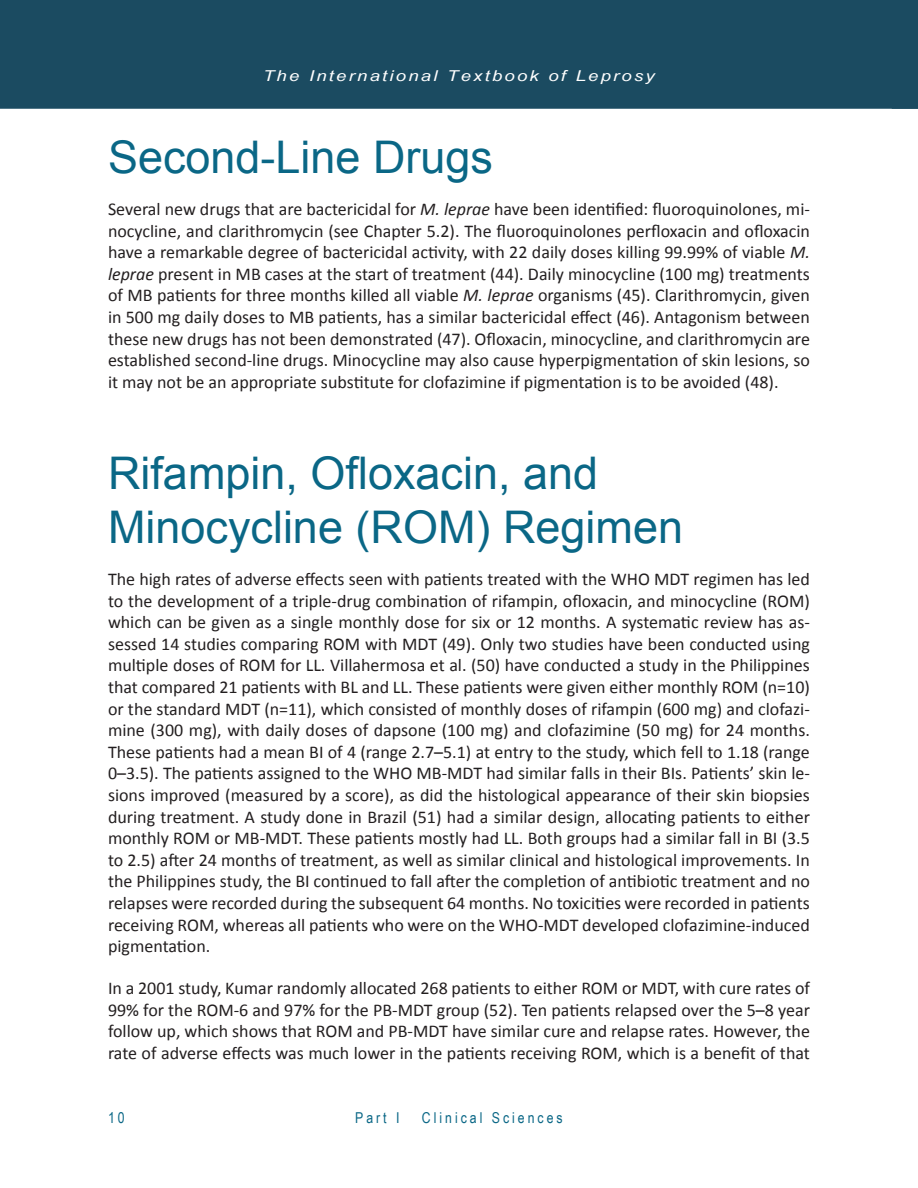
<style>
.page{position:relative;width:918px;height:1188px;background:#fff}
.page>*{position:absolute;margin:0;border:0;box-sizing:border-box;transform-origin:0 0}
.Heading_1{font:45px/54px "Arial";color:#0a6786}
.Body_Text{font:18px/21.6px "Calibri";color:#231f20;text-align:justify}
.t1{font:italic 15px "Arial Narrow";letter-spacing:.1em;color:#fff;scale:1.5 1}
.t2{font:15px "Arial Narrow";letter-spacing:.2em;color:#0a6786}
.s1{font-style:italic}
</style>
<div class="page">
<div style="left:0;top:0;width:892px;height:109px;background:#1b4b61"></div>
<div style="left:892px;top:0;width:26px;height:109px;background:#1b4b61"></div>
<p class="t1" style="left:263px;top:65px;width:263px">The International Textbook of Leprosy</p>
<p class="Heading_1" style="left:108px;top:131px;width:387px">Second-Line Drugs</p>
<p class="Body_Text" style="left:108px;top:197px;width:704px">Several new drugs that are bactericidal for <span class="s1">M. leprae</span> have been identified: fluoroquinolones, mi&shy;nocycline, and clarithromycin (see Chapter 5.2). The fluoroquinolones perfloxacin and ofloxacin have a remarkable degree of bactericidal activity, with 22 daily doses killing 99.99% of viable <span class="s1">M. leprae</span> present in MB cases at the start of treatment (44). Daily minocycline (100 mg) treatments of MB patients for three months killed all viable <span class="s1">M. leprae</span> organisms (45). Clarithromycin, given in 500 mg daily doses to MB patients, has a similar bactericidal effect (46). Antagonism between these new drugs has not been demonstrated (47). Ofloxacin, minocycline, and clarithromycin are established second-line drugs. Minocycline may also cause hyperpigmentation of skin lesions, so it may not be an appropriate substitute for clofazimine if pigmentation is to be avoided (48).</p>
<p class="Heading_1" style="left:108px;top:447px;width:577px">Rifampin, Ofloxacin, and<br>Minocycline (ROM) Regimen</p>
<p class="Body_Text" style="left:108px;top:567px;width:704px">The high rates of adverse effects seen with patients treated with the WHO MDT regimen has led to the development of a triple-drug combination of rifampin, ofloxacin, and minocycline (ROM) which can be given as a single monthly dose for six or 12 months. A systematic review has as&shy;sessed 14 studies comparing ROM with MDT (49). Only two studies have been conducted using multiple doses of ROM for LL. Villahermosa et al. (50) have conducted a study in the Philippines that compared 21 patients with BL and LL. These patients were given either monthly ROM (n=10) or the standard MDT (n=11), which consisted of monthly doses of rifampin (600 mg) and clofazi&shy;mine (300 mg), with daily doses of dapsone (100 mg) and clofazimine (50 mg) for 24 months.<br>These patients had a mean BI of 4 (range 2.7–5.1) at entry to the study, which fell to 1.18 (range 0–3.5). The patients assigned to the WHO MB-MDT had similar falls in their BIs. Patients’ skin le&shy;sions improved (measured by a score), as did the histological appearance of their skin biopsies during treatment. A study done in Brazil (51) had a similar design, allocating patients to either monthly ROM or MB-MDT. These patients mostly had LL. Both groups had a similar fall in BI (3.5 to 2.5) after 24 months of treatment, as well as similar clinical and histological improvements. In the Philippines study, the BI continued to fall after the completion of antibiotic treatment and no relapses were recorded during the subsequent 64 months. No toxicities were recorded in patients receiving ROM, whereas all patients who were on the WHO-MDT developed clofazimine-induced pigmentation.</p>
<p class="Body_Text" style="left:108px;top:976px;width:704px">In a 2001 study, Kumar randomly allocated 268 patients to either ROM or MDT, with cure rates of 99% for the ROM-6 and 97% for the PB-MDT group (52). Ten patients relapsed over the 5–8 year follow up, which shows that ROM and PB-MDT have similar cure and relapse rates. However, the rate of adverse effects was much lower in the patients receiving ROM, which is a benefit of that</p>
<p class="t2" style="left:108px;top:1107px;width:18px">10</p>
<p class="t2" style="left:355px;top:1107px;width:46px">Part I</p>
<p class="t2" style="left:422px;top:1107px;width:142px">Clinical Sciences</p>
</div>
